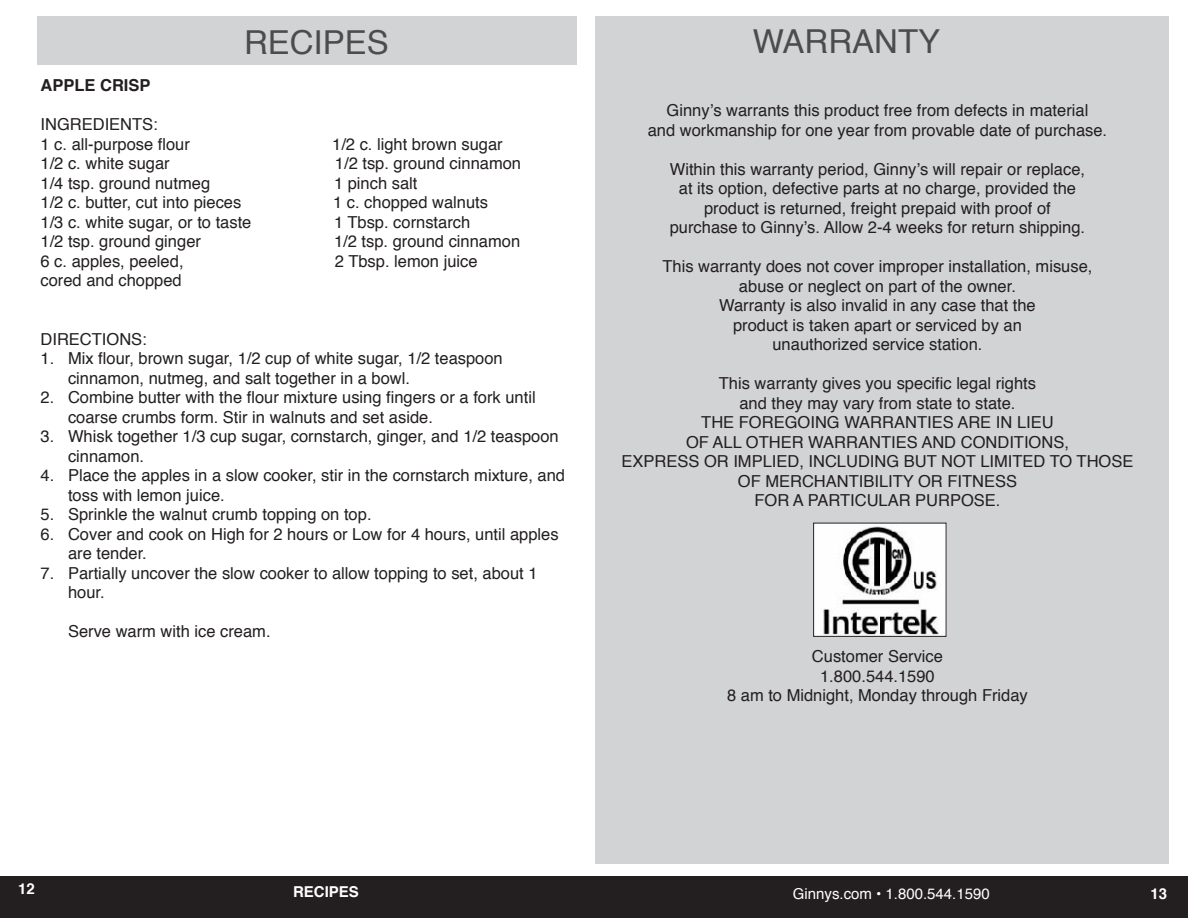
<style>
.page{position:relative;width:1188px;height:918px;background:#fff}
.page>*{position:absolute;margin:0;border:0;box-sizing:border-box;transform-origin:0 0}
.t1{font:33px "Helvetica";color:#4b4c4d}
.t2{font:16.5px/19.5px "Helvetica";color:#231f20;text-align:center}
.t3{font:700 16.5px "Helvetica";color:#231f20}
.t4{font:15px "Helvetica";color:#fff}
.t5{font:700 15px "Helvetica";color:#fff}
</style>
<div class="page">
<img style="left:820px;top:525px;width:124px;height:110px">
<div style="left:813px;top:523px;width:133px;height:114px;border:1px solid #231f20"></div>
<div style="left:0;top:876px;width:1188px;height:42px;background:#231f20"></div>
<p class="t1" style="left:244px;top:17px;width:146px">RECIPES</p>
<p class="t3" style="left:41px;top:72px;width:112px">APPLE CRISP</p>
<p class="t2" style="left:41px;top:115px;width:119px">INGREDIENTS:</p>
<p class="t2" style="left:41px;top:135px;width:151px">1 c. all-purpose flour</p>
<p class="t2" style="left:332px;top:135px;width:172px">1/2 c. light brown sugar</p>
<p class="t2" style="left:41px;top:154px;width:131px">1/2 c. white sugar</p>
<p class="t2" style="left:335px;top:154px;width:188px">1/2 tsp. ground cinnamon</p>
<p class="t2" style="left:41px;top:174px;width:171px">1/4 tsp. ground nutmeg</p>
<p class="t2" style="left:334px;top:174px;width:85px">1 pinch salt</p>
<p class="t2" style="left:41px;top:193px;width:202px">1/2 c. butter, cut into pieces</p>
<p class="t2" style="left:333px;top:193px;width:157px">1 c. chopped walnuts</p>
<p class="t2" style="left:41px;top:213px;width:212px">1/3 c. white sugar, or to taste</p>
<p class="t2" style="left:334px;top:213px;width:138px">1 Tbsp. cornstarch</p>
<p class="t2" style="left:41px;top:232px;width:162px">1/2 tsp. ground ginger</p>
<p class="t2" style="left:334px;top:232px;width:188px">1/2 tsp. ground cinnamon</p>
<p class="t2" style="left:41px;top:252px;width:145px">6 c. apples, peeled,</p>
<p class="t2" style="left:335px;top:252px;width:144px">2 Tbsp. lemon juice</p>
<p class="t2" style="left:41px;top:271px;width:143px">cored and chopped</p>
<p class="t2" style="left:41px;top:330px;width:108px">DIRECTIONS:</p>
<p class="t2" style="left:41px;top:349px;width:464px">1. Mix flour, brown sugar, 1/2 cup of white sugar, 1/2 teaspoon</p>
<p class="t2" style="left:68px;top:369px;width:344px">cinnamon, nutmeg, and salt together in a bowl.</p>
<p class="t2" style="left:41px;top:388px;width:497px">2. Combine butter with the flour mixture using fingers or a fork until</p>
<p class="t2" style="left:68px;top:408px;width:366px">coarse crumbs form. Stir in walnuts and set aside.</p>
<p class="t2" style="left:41px;top:427px;width:520px">3. Whisk together 1/3 cup sugar, cornstarch, ginger, and 1/2 teaspoon</p>
<p class="t2" style="left:68px;top:447px;width:78px">cinnamon.</p>
<p class="t2" style="left:41px;top:466px;width:526px">4. Place the apples in a slow cooker, stir in the cornstarch mixture, and</p>
<p class="t2" style="left:68px;top:486px;width:158px">toss with lemon juice.</p>
<p class="t2" style="left:41px;top:505px;width:333px">5. Sprinkle the walnut crumb topping on top.</p>
<p class="t2" style="left:41px;top:525px;width:520px">6. Cover and cook on High for 2 hours or Low for 4 hours, until apples</p>
<p class="t2" style="left:68px;top:544px;width:80px">are tender.</p>
<p class="t2" style="left:41px;top:564px;width:499px">7. Partially uncover the slow cooker to allow topping to set, about 1</p>
<p class="t2" style="left:68px;top:583px;width:38px">hour.</p>
<p class="t2" style="left:68px;top:622px;width:204px">Serve warm with ice cream.</p>
<p class="t1" style="left:753px;top:16px;width:189px">WARRANTY</p>
<p class="t2" style="left:667px;top:101px;width:423px">Ginny’s warrants this product free from defects in material</p>
<p class="t2" style="left:648px;top:121px;width:461px">and workmanship for one year from provable date of purchase.</p>
<p class="t2" style="left:670px;top:160px;width:417px">Within this warranty period, Ginny’s will repair or replace,</p>
<p class="t2" style="left:679px;top:179px;width:399px">at its option, defective parts at no charge, provided the</p>
<p class="t2" style="left:670px;top:199px;width:417px">product is returned, freight prepaid with proof of purchase to Ginny’s. Allow 2-4 weeks for return shipping.</p>
<p class="t2" style="left:662px;top:257px;width:432px">This warranty does not cover improper installation, misuse,</p>
<p class="t2" style="left:739px;top:277px;width:279px">abuse or neglect on part of the owner.</p>
<p class="t2" style="left:719px;top:296px;width:318px">Warranty is also invalid in any case that the</p>
<p class="t2" style="left:733px;top:316px;width:290px">product is taken apart or serviced by an</p>
<p class="t2" style="left:772px;top:335px;width:212px">unauthorized service station.</p>
<p class="t2" style="left:719px;top:374px;width:319px">This warranty gives you specific legal rights</p>
<p class="t2" style="left:739px;top:394px;width:278px">and they may vary from state to state.</p>
<p class="t2" style="left:701px;top:413px;width:354px">THE FOREGOING WARRANTIES ARE IN LIEU</p>
<p class="t2" style="left:686px;top:433px;width:384px">OF ALL OTHER WARRANTIES AND CONDITIONS,</p>
<p class="t2" style="left:622px;top:452px;width:513px">EXPRESS OR IMPLIED, INCLUDING BUT NOT LIMITED TO THOSE</p>
<p class="t2" style="left:738px;top:472px;width:281px">OF MERCHANTIBILITY OR FITNESS</p>
<p class="t2" style="left:754px;top:491px;width:248px">FOR A PARTICULAR PURPOSE.</p>
<p class="t2" style="left:812px;top:647px;width:133px">Customer Service</p>
<p class="t2" style="left:820px;top:667px;width:116px">1.800.544.1590</p>
<p class="t2" style="left:727px;top:686px;width:302px">8 am to Midnight, Monday through Friday</p>
<p class="t5" style="left:18px;top:876px;width:18px">12</p>
<p class="t5" style="left:1150px;top:881px;width:18px">13</p>
<p class="t5" style="left:293px;top:879px;width:67px">RECIPES</p>
<p class="t4" style="left:793px;top:882px;width:199px">Ginnys.com • 1.800.544.1590</p>
</div>
